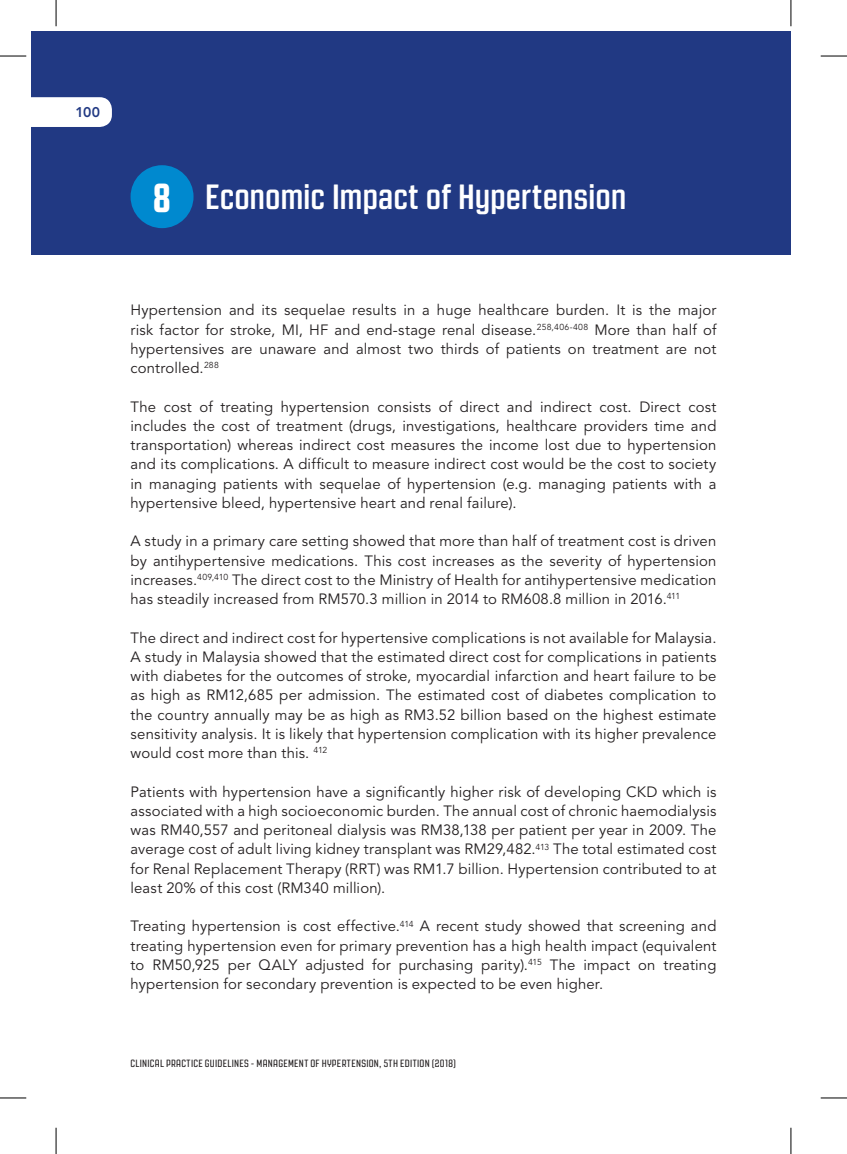
<style>
.page{position:relative;width:847px;height:1154px;background:#fff}
.page>*{position:absolute;margin:0;border:0;box-sizing:border-box;transform-origin:0 0}
.t1{font:700 35px "Revolution Gothic";letter-spacing:-.005em;color:#fff}
.t2{font:14.88px/19.2px "Avenir LT Std";letter-spacing:.01em;color:#231f20;text-align:justify}
.t3{font:800 14px "Avenir LT Std";color:#213983}
.t4{font:10.5px "Revolution Gothic";letter-spacing:.03em;color:#231f20}
.s1{font-weight:800;font-size:40.25px}
</style>
<div class="page">
<div style="left:31px;top:31px;width:759px;height:223px;background:#213983"></div>
<div style="left:130px;top:165px;width:63px;height:63px;background:#0089cf;border-radius:50%"></div>
<div style="left:31px;top:97px;width:81px;height:30px;background:#fff"></div>
<svg style="left:0;top:56px;width:26px;height:1px"></svg>
<svg style="left:820px;top:56px;width:26px;height:1px"></svg>
<svg style="left:0;top:1097px;width:26px;height:1px"></svg>
<svg style="left:820px;top:1097px;width:26px;height:1px"></svg>
<svg style="left:56px;top:0;width:1px;height:26px"></svg>
<svg style="left:56px;top:1128px;width:1px;height:26px"></svg>
<svg style="left:790px;top:0;width:1px;height:26px"></svg>
<svg style="left:790px;top:1128px;width:1px;height:26px"></svg>
<p class="t3" style="left:75px;top:104px;width:26px">100</p>
<h1 class="t1" style="left:153px;top:178px;width:474px"><span class="s1">8</span> Economic Impact of Hypertension</h1>
<p class="t2" style="left:130px;top:301px;width:587px">Hypertension and its sequelae results in a huge healthcare burden. It is the major risk factor for stroke, MI, HF and end-stage renal disease.<sup>258,406-408</sup> More than half of hypertensives are unaware and almost two thirds of patients on treatment are not controlled.<sup>288</sup></p>
<p class="t2" style="left:130px;top:397px;width:587px">The cost of treating hypertension consists of direct and indirect cost. Direct cost includes the cost of treatment (drugs, investigations, healthcare providers time and transportation) whereas indirect cost measures the income lost due to hypertension and its complications. A difficult to measure indirect cost would be the cost to society in managing patients with sequelae of hypertension (e.g. managing patients with a hypertensive bleed, hypertensive heart and renal failure).</p>
<p class="t2" style="left:130px;top:532px;width:587px">A study in a primary care setting showed that more than half of treatment cost is driven by antihypertensive medications. This cost increases as the severity of hypertension increases.<sup>409,410</sup> The direct cost to the Ministry of Health for antihypertensive medication has steadily increased from RM570.3 million in 2014 to RM608.8 million in 2016.<sup>411</sup></p>
<p class="t2" style="left:130px;top:628px;width:587px">The direct and indirect cost for hypertensive complications is not available for Malaysia.<br>A study in Malaysia showed that the estimated direct cost for complications in patients with diabetes for the outcomes of stroke, myocardial infarction and heart failure to be as high as RM12,685 per admission. The estimated cost of diabetes complication to the country annually may be as high as RM3.52 billion based on the highest estimate sensitivity analysis. It is likely that hypertension complication with its higher prevalence would cost more than this. <sup>412</sup></p>
<p class="t2" style="left:130px;top:782px;width:587px">Patients with hypertension have a significantly higher risk of developing CKD which is associated with a high socioeconomic burden. The annual cost of chronic haemodialysis was RM40,557 and peritoneal dialysis was RM38,138 per patient per year in 2009. The average cost of adult living kidney transplant was RM29,482.<sup>413</sup> The total estimated cost for Renal Replacement Therapy (RRT) was RM1.7 billion. Hypertension contributed to at least 20% of this cost (RM340 million).</p>
<p class="t2" style="left:130px;top:917px;width:587px">Treating hypertension is cost effective.<sup>414</sup> A recent study showed that screening and treating hypertension even for primary prevention has a high health impact (equivalent to RM50,925 per QALY adjusted for purchasing parity).<sup>415</sup> The impact on treating hypertension for secondary prevention is expected to be even higher.</p>
<p class="t4" style="left:130px;top:1057px;width:327px">CLINICAL PRACTICE GUIDELINES - MANAGEMENT OF HYPERTENSION, 5TH EDITION (2018)</p>
</div>
